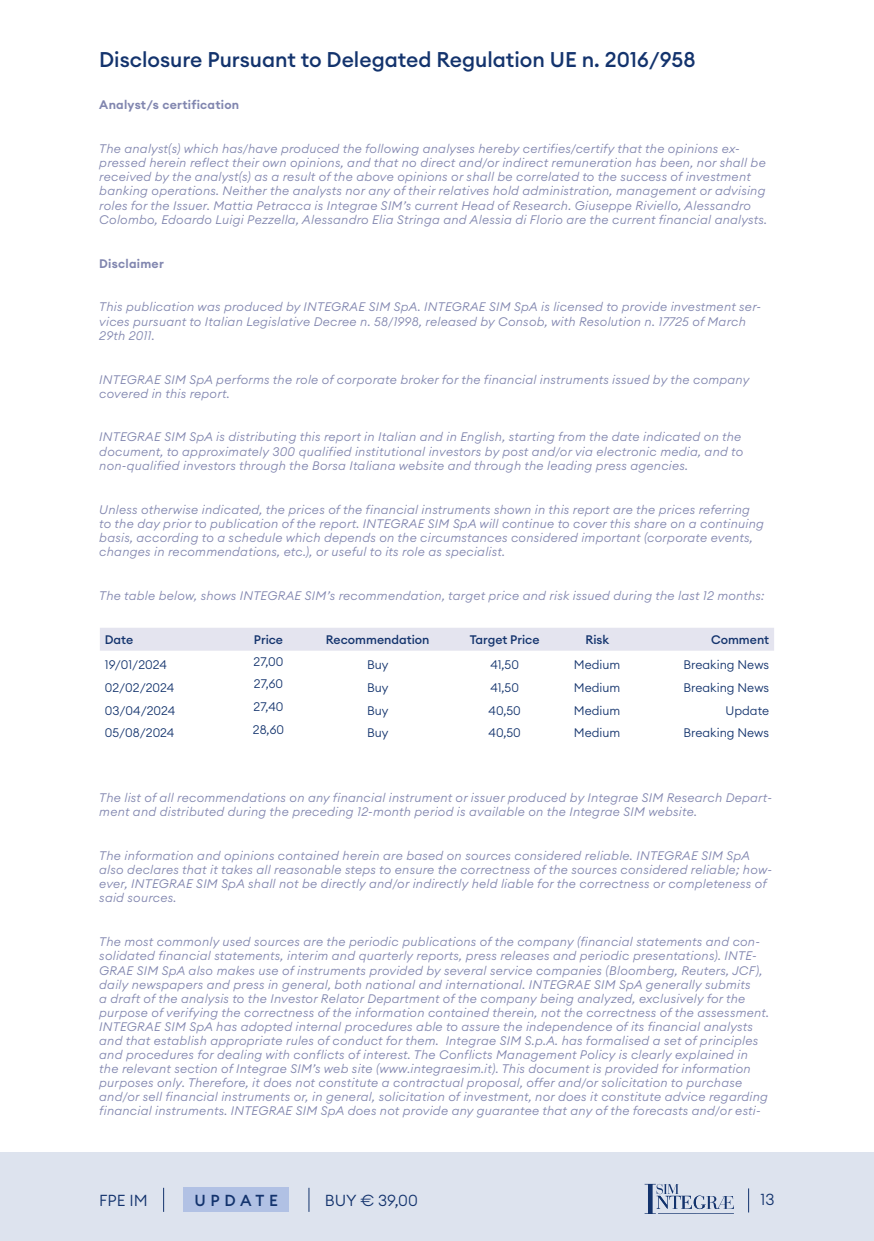
<style>
.page{position:relative;width:874px;height:1241px;background:#fff}
.page>*{position:absolute;margin:0;border:0;box-sizing:border-box;transform-origin:0 0}
.t1{font:500 21px "Euclid Circular A";color:#13336d}
.t2{font:300 15.75px "Euclid Circular A";color:#13336d}
.t3{font:500 15.75px "Euclid Circular A";letter-spacing:.3em;color:#13336d}
.t4{font:italic 300 12.25px/14.2px "Euclid Circular A";letter-spacing:.02em;color:#8186af}
.t5{font:300 12.25px "Euclid Circular A";color:#13336d}
.t6{font:500 12.25px "Euclid Circular A";color:#13336d}
.t7{font:600 12.25px "Euclid Circular A";letter-spacing:.02em;color:#8186af}
</style>
<div class="page">
<div style="left:0;top:1152px;width:873px;height:88px;background:#dde3ee"></div>
<svg style="left:163px;top:1187px;width:1px;height:24px"></svg>
<div style="left:183px;top:1187px;width:106px;height:24px;background:#b1c1e4"></div>
<svg style="left:308px;top:1187px;width:1px;height:24px"></svg>
<svg style="left:644px;top:1183px;width:89px;height:30px"></svg>
<div style="left:100px;top:628px;width:673px;height:22px;background:#e4e4ef"></div>
<h1 class="t1" style="left:99px;top:46px;width:597px">Disclosure Pursuant to Delegated Regulation UE n. 2016/958</h1>
<p class="t7" style="left:99px;top:97px;width:141px">Analyst/s certification</p>
<p class="t4" style="left:99px;top:142px;width:669px">The analyst(s) which has/have produced the following analyses hereby certifies/certify that the opinions ex&shy;pressed herein reflect their own opinions, and that no direct and/or indirect remuneration has been, nor shall be received by the analyst(s) as a result of the above opinions or shall be correlated to the success of investment banking operations. Neither the analysts nor any of their relatives hold administration, management or advising roles for the Issuer. Mattia Petracca is Integrae SIM’s current Head of Research. Giuseppe Riviello, Alessandro Colombo, Edoardo Luigi Pezzella, Alessandro Elia Stringa and Alessia di Florio are the current financial analysts.</p>
<p class="t7" style="left:99px;top:255px;width:66px">Disclaimer</p>
<p class="t4" style="left:99px;top:300px;width:663px">This publication was produced by INTEGRAE SIM SpA. INTEGRAE SIM SpA is licensed to provide investment ser&shy;vices pursuant to Italian Legislative Decree n. 58/1998, released by Consob, with Resolution n. 17725 of March<br>29th 2011.</p>
<p class="t4" style="left:99px;top:372px;width:651px">INTEGRAE SIM SpA performs the role of corporate broker for the financial instruments issued by the company covered in this report.</p>
<p class="t4" style="left:99px;top:430px;width:645px">INTEGRAE SIM SpA is distributing this report in Italian and in English, starting from the date indicated on the document, to approximately 300 qualified institutional investors by post and/or via electronic media, and to non-qualified investors through the Borsa Italiana website and through the leading press agencies.</p>
<p class="t4" style="left:99px;top:502px;width:665px">Unless otherwise indicated, the prices of the financial instruments shown in this report are the prices referring to the day prior to publication of the report. INTEGRAE SIM SpA will continue to cover this share on a continuing basis, according to a schedule which depends on the circumstances considered important (corporate events, changes in recommendations, etc.), or useful to its role as specialist.</p>
<p class="t4" style="left:99px;top:588px;width:666px">The table below, shows INTEGRAE SIM’s recommendation, target price and risk issued during the last 12 months:</p>
<p class="t6" style="left:105px;top:631px;width:30px">Date</p>
<p class="t6" style="left:254px;top:631px;width:31px">Price</p>
<p class="t6" style="left:326px;top:631px;width:105px">Recommendation</p>
<p class="t6" style="left:469px;top:631px;width:71px">Target Price</p>
<p class="t6" style="left:585px;top:631px;width:25px">Risk</p>
<p class="t6" style="left:710px;top:631px;width:60px">Comment</p>
<p class="t5" style="left:105px;top:656px;width:63px">19/01/2024</p>
<p class="t5" style="left:253px;top:653px;width:31px">27,00</p>
<p class="t5" style="left:367px;top:656px;width:23px">Buy</p>
<p class="t5" style="left:490px;top:656px;width:30px">41,50</p>
<p class="t5" style="left:573px;top:656px;width:48px">Medium</p>
<p class="t5" style="left:683px;top:656px;width:87px">Breaking News</p>
<p class="t5" style="left:105px;top:679px;width:71px">02/02/2024</p>
<p class="t5" style="left:254px;top:676px;width:31px">27,60</p>
<p class="t5" style="left:367px;top:679px;width:23px">Buy</p>
<p class="t5" style="left:490px;top:679px;width:30px">41,50</p>
<p class="t5" style="left:573px;top:679px;width:48px">Medium</p>
<p class="t5" style="left:683px;top:679px;width:87px">Breaking News</p>
<p class="t5" style="left:105px;top:702px;width:72px">03/04/2024</p>
<p class="t5" style="left:253px;top:699px;width:31px">27,40</p>
<p class="t5" style="left:367px;top:702px;width:23px">Buy</p>
<p class="t5" style="left:488px;top:702px;width:34px">40,50</p>
<p class="t5" style="left:573px;top:702px;width:48px">Medium</p>
<p class="t5" style="left:725px;top:702px;width:45px">Update</p>
<p class="t5" style="left:105px;top:725px;width:71px">05/08/2024</p>
<p class="t5" style="left:253px;top:722px;width:33px">28,60</p>
<p class="t5" style="left:367px;top:725px;width:23px">Buy</p>
<p class="t5" style="left:488px;top:725px;width:34px">40,50</p>
<p class="t5" style="left:573px;top:725px;width:48px">Medium</p>
<p class="t5" style="left:683px;top:725px;width:87px">Breaking News</p>
<p class="t4" style="left:99px;top:790px;width:674px">The list of all recommendations on any financial instrument or issuer produced by Integrae SIM Research Depart&shy;ment and distributed during the preceding 12-month period is available on the Integrae SIM website.</p>
<p class="t4" style="left:99px;top:848px;width:674px">The information and opinions contained herein are based on sources considered reliable. INTEGRAE SIM SpA also declares that it takes all reasonable steps to ensure the correctness of the sources considered reliable; how&shy;ever, INTEGRAE SIM SpA shall not be directly and/or indirectly held liable for the correctness or completeness of said sources.</p>
<p class="t4" style="left:99px;top:934px;width:671px">The most commonly used sources are the periodic publications of the company (financial statements and con&shy;solidated financial statements, interim and quarterly reports, press releases and periodic presentations). INTE-GRAE SIM SpA also makes use of instruments provided by several service companies (Bloomberg, Reuters, JCF), daily newspapers and press in general, both national and international. INTEGRAE SIM SpA generally submits<br>a draft of the analysis to the Investor Relator Department of the company being analyzed, exclusively for the purpose of verifying the correctness of the information contained therein, not the correctness of the assessment.<br>INTEGRAE SIM SpA has adopted internal procedures able to assure the independence of its financial analysts and that establish appropriate rules of conduct for them. Integrae SIM S.p.A. has formalised a set of principles and procedures for dealing with conflicts of interest. The Conflicts Management Policy is clearly explained in the relevant section of Integrae SIM’s web site (www.integraesim.it). This document is provided for information purposes only. Therefore, it does not constitute a contractual proposal, offer and/or solicitation to purchase and/or sell financial instruments or, in general, solicitation of investment, nor does it constitute advice regarding financial instruments. INTEGRAE SIM SpA does not provide any guarantee that any of the forecasts and/or esti-</p>
<p class="t2" style="left:99px;top:1189px;width:50px">FPE IM</p>
<p class="t3" style="left:194px;top:1190px;width:85px">UPDATE</p>
<p class="t2" style="left:325px;top:1189px;width:94px">BUY € 39,00</p>
<p class="t2" style="left:760px;top:1188px;width:16px">13</p>
</div>
